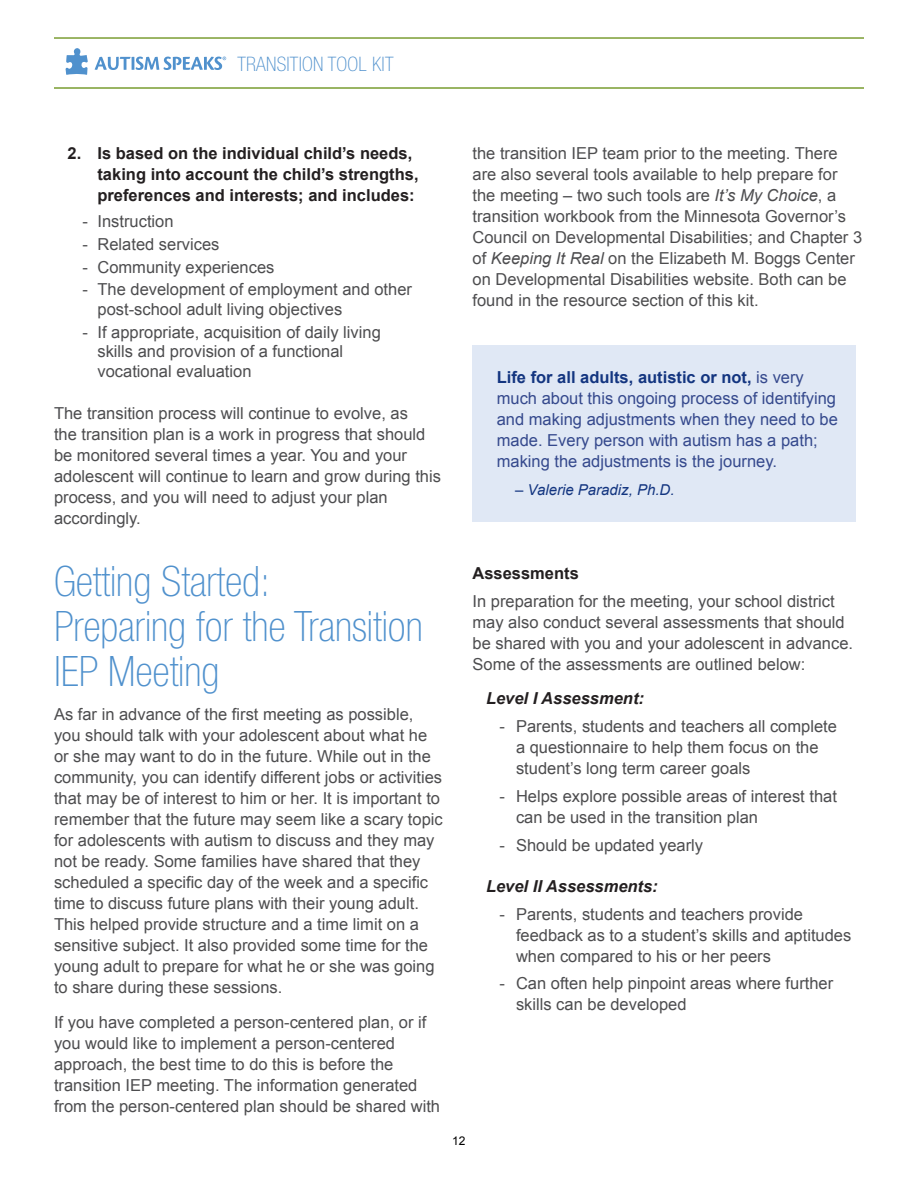
<style>
.page{position:relative;width:918px;height:1188px;background:#fff}
.page>*{position:absolute;margin:0;border:0;box-sizing:border-box;transform-origin:0 0}
.t1{font:100 condensed 42px/45px "Helvetica Neue";color:#5091cd}
.t2{font:100 condensed 19.95px "Helvetica Neue";letter-spacing:.01em;color:#5091cd}
.t3{font:16.5px/21px "Arial";color:#4d4d4f}
.t4{font:16.5px/21px "Arial";color:#35498d}
.t5{font:700 16.5px/21px "Arial";color:#231f20}
.t6{font:italic 700 16.5px "Arial";color:#231f20}
.t7{font:italic 15px "Arial";color:#133580}
.t8{font:12px "Arial";color:#000}
.s1{font-style:italic}
.s2{font-weight:700;color:#133580}
</style>
<div class="page">
<svg style="left:95px;top:57px;width:131px;height:13px"></svg>
<svg style="left:66px;top:48px;width:22px;height:27px"></svg>
<hr style="left:54px;top:87px;width:810px;height:2px;background:#99b462">
<hr style="left:54px;top:38px;width:810px;height:1px;background:#99b462">
<div style="left:472px;top:346px;width:384px;height:176px;background:#e0e8f5"></div>
<p class="t2" style="left:237px;top:53px;width:158px">TRANSITION TOOL KIT</p>
<p class="t5" style="left:97px;top:143px;width:323px;text-indent:-30px">2. Is based on the individual child’s needs, taking into account the child’s strengths, preferences and interests; and includes:</p>
<p class="t3" style="left:82px;top:211px;width:93px">- Instruction</p>
<p class="t3" style="left:82px;top:234px;width:138px">- Related services</p>
<p class="t3" style="left:82px;top:257px;width:193px">- Community experiences</p>
<p class="t3" style="left:97px;top:280px;width:316px;line-height:19.5px;text-indent:-15px">- The development of employment and other post-school adult living objectives</p>
<p class="t3" style="left:97px;top:322px;width:285px;line-height:19.5px;text-indent:-15px">- If appropriate, acquisition of daily living skills and provision of a functional vocational evaluation</p>
<p class="t3" style="left:54px;top:402px;width:389px">The transition process will continue to evolve, as<br>the transition plan is a work in progress that should be monitored several times a year. You and your adolescent will continue to learn and grow during this process, and you will need to adjust your plan accordingly.</p>
<h1 class="t1" style="left:54px;top:558px;width:370px">Getting Started:<br>Preparing for the Transition<br>IEP Meeting</h1>
<p class="t3" style="left:54px;top:704px;width:390px">As far in advance of the first meeting as possible, you should talk with your adolescent about what he or she may want to do in the future. While out in the community, you can identify different jobs or activities that may be of interest to him or her. It is important to remember that the future may seem like a scary topic for adolescents with autism to discuss and they may not be ready. Some families have shared that they scheduled a specific day of the week and a specific time to discuss future plans with their young adult.<br>This helped provide structure and a time limit on a sensitive subject. It also provided some time for the young adult to prepare for what he or she was going to share during these sessions.</p>
<p class="t3" style="left:54px;top:1012px;width:388px">If you have completed a person-centered plan, or if you would like to implement a person-centered approach, the best time to do this is before the transition IEP meeting. The information generated from the person-centered plan should be shared with</p>
<p class="t3" style="left:473px;top:143px;width:391px">the transition IEP team prior to the meeting. There are also several tools available to help prepare for the meeting – two such tools are <span class="s1">It’s My Choice</span>, a transition workbook from the Minnesota Governor’s Council on Developmental Disabilities; and Chapter 3 of <span class="s1">Keeping It Real</span> on the Elizabeth M. Boggs Center on Developmental Disabilities website. Both can be found in the resource section of this kit.</p>
<p class="t4" style="left:497px;top:367px;width:343px"><span class="s2">Life for all adults, autistic or not,</span> is very much about this ongoing process of identifying and making adjustments when they need to be made. Every person with autism has a path; making the adjustments is the journey.</p>
<p class="t7" style="left:515px;top:480px;width:161px">– Valerie Paradiz, Ph.D.</p>
<p class="t5" style="left:473px;top:563px;width:108px">Assessments</p>
<p class="t3" style="left:473px;top:591px;width:382px">In preparation for the meeting, your school district may also conduct several assessments that should be shared with you and your adolescent in advance.<br>Some of the assessments are outlined below:</p>
<p class="t6" style="left:486px;top:687px;width:160px">Level I Assessment:</p>
<p class="t3" style="left:516px;top:716px;width:322px;text-indent:-16px">- Parents, students and teachers all complete a questionnaire to help them focus on the student’s long term career goals</p>
<p class="t3" style="left:516px;top:786px;width:322px;text-indent:-16px">- Helps explore possible areas of interest that can be used in the transition plan</p>
<p class="t3" style="left:500px;top:834px;width:205px">- Should be updated yearly</p>
<p class="t6" style="left:486px;top:875px;width:173px">Level II Assessments:</p>
<p class="t3" style="left:516px;top:903px;width:337px;text-indent:-16px">- Parents, students and teachers provide feedback as to a student’s skills and aptitudes when compared to his or her peers</p>
<p class="t3" style="left:516px;top:973px;width:319px;text-indent:-16px">- Can often help pinpoint areas where further skills can be developed</p>
<p class="t8" style="left:452px;top:1133px;width:15px">12</p>
</div>
